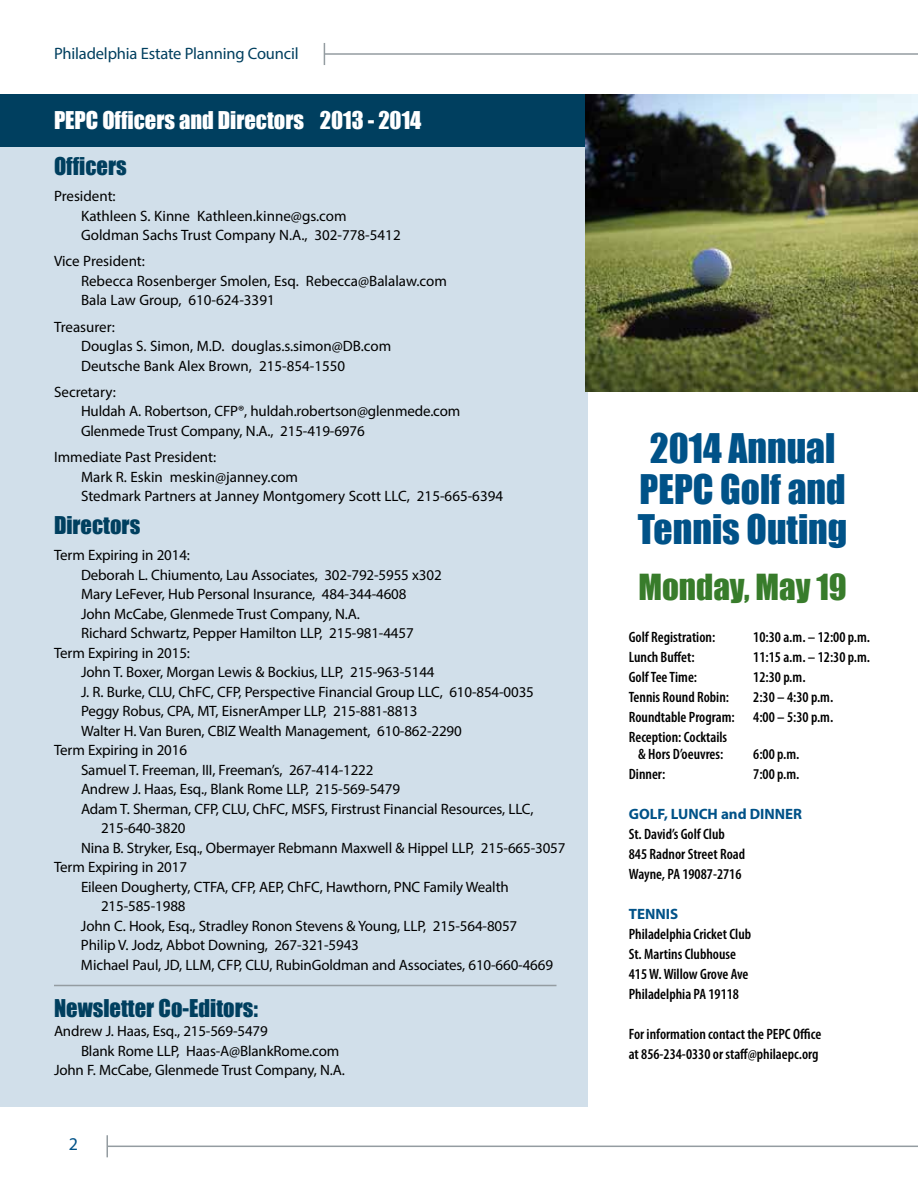
<style>
.page{position:relative;width:918px;height:1188px;background:#fff}
.page>*{position:absolute;margin:0;border:0;box-sizing:border-box;transform-origin:0 0}
.t1{font:37.5px/40.5px "Impact";color:#005288;text-align:center}
.t2{font:33px "Impact";color:#387c2b}
.t3{font:22.5px "Impact";color:#003f5f}
.t4{font:22.5px "Impact";color:#fff}
.t5{font:18px "Myriad";color:#005288}
.t6{font:16.5px "Myriad Pro";letter-spacing:-.01em;color:#003f5f}
.t7{font:15px/19.5px "Myriad Pro";letter-spacing:-.01em;color:#000}
.t8{font:600 condensed 15px/20px "Myriad Pro";color:#000}
.t9{font:700 15px "Myriad Pro";color:#005288}
</style>
<div class="page">
<hr style="left:108px;top:1146px;width:810px;height:1px;background:#949ca1">
<hr style="left:106px;top:1135px;width:2px;height:22px;background:#949ca1">
<hr style="left:324px;top:53px;width:594px;height:2px;background:#949ca1">
<svg style="left:324px;top:43px;width:1px;height:22px"></svg>
<div style="left:0;top:94px;width:588px;height:1013px;background:#d1dfea"></div>
<div style="left:0;top:94px;width:588px;height:53px;background:#003f5f"></div>
<hr style="left:54px;top:985px;width:502px;height:1px;background:#949ca1">
<img style="left:585px;top:94px;width:333px;height:298px">
<p class="t6" style="left:54px;top:44px;width:246px">Philadelphia Estate Planning Council</p>
<h3 class="t4" style="left:54px;top:107px;width:369px">PEPC Officers and Directors 2013 - 2014</h3>
<h3 class="t3" style="left:54px;top:152px;width:74px">Officers</h3>
<p class="t7" style="left:81px;top:186px;width:321px;text-indent:-27px">President:<br>Kathleen S. Kinne Kathleen.kinne@gs.com<br>Goldman Sachs Trust Company N.A., 302-778-5412</p>
<p class="t7" style="left:81px;top:251px;width:367px;text-indent:-27px">Vice President:<br>Rebecca Rosenberger Smolen, Esq. Rebecca@Balalaw.com<br>Bala Law Group, 610-624-3391</p>
<p class="t7" style="left:81px;top:317px;width:312px;text-indent:-27px">Treasurer:<br>Douglas S. Simon, M.D. douglas.s.simon@DB.com<br>Deutsche Bank Alex Brown, 215-854-1550</p>
<p class="t7" style="left:81px;top:382px;width:381px;text-indent:-27px">Secretary:<br>Huldah A. Robertson, CFP®, huldah.robertson@glenmede.com<br>Glenmede Trust Company, N.A., 215-419-6976</p>
<p class="t7" style="left:81px;top:447px;width:424px;text-indent:-27px">Immediate Past President:<br>Mark R. Eskin meskin@janney.com<br>Stedmark Partners at Janney Montgomery Scott LLC, 215-665-6394</p>
<h3 class="t3" style="left:54px;top:512px;width:88px">Directors</h3>
<p class="t7" style="left:54px;top:545px;width:137px">Term Expiring in 2014:</p>
<p class="t7" style="left:81px;top:565px;width:362px">Deborah L. Chiumento, Lau Associates, 302-792-5955 x302</p>
<p class="t7" style="left:81px;top:584px;width:327px">Mary LeFever, Hub Personal Insurance, 484-344-4608</p>
<p class="t7" style="left:81px;top:604px;width:280px">John McCabe, Glenmede Trust Company, N.A.</p>
<p class="t7" style="left:81px;top:623px;width:334px">Richard Schwartz, Pepper Hamilton LLP, 215-981-4457</p>
<p class="t7" style="left:54px;top:643px;width:137px">Term Expiring in 2015:</p>
<p class="t7" style="left:81px;top:662px;width:355px">John T. Boxer, Morgan Lewis &amp; Bockius, LLP, 215-963-5144</p>
<p class="t7" style="left:81px;top:682px;width:454px">J. R. Burke, CLU, ChFC, CFP, Perspective Financial Group LLC, 610-854-0035</p>
<p class="t7" style="left:81px;top:701px;width:338px">Peggy Robus, CPA, MT, EisnerAmper LLP, 215-881-8813</p>
<p class="t7" style="left:81px;top:721px;width:382px">Walter H. Van Buren, CBIZ Wealth Management, 610-862-2290</p>
<p class="t7" style="left:54px;top:740px;width:135px">Term Expiring in 2016</p>
<p class="t7" style="left:81px;top:760px;width:294px">Samuel T. Freeman, III, Freeman’s, 267-414-1222</p>
<p class="t7" style="left:81px;top:779px;width:321px">Andrew J. Haas, Esq., Blank Rome LLP, 215-569-5479</p>
<p class="t7" style="left:81px;top:799px;width:454px">Adam T. Sherman, CFP, CLU, ChFC, MSFS, Firstrust Financial Resources, LLC,</p>
<p class="t7" style="left:101px;top:818px;width:86px">215-640-3820</p>
<p class="t7" style="left:81px;top:838px;width:486px">Nina B. Stryker, Esq., Obermayer Rebmann Maxwell &amp; Hippel LLP, 215-665-3057</p>
<p class="t7" style="left:54px;top:857px;width:135px">Term Expiring in 2017</p>
<p class="t7" style="left:81px;top:877px;width:429px">Eileen Dougherty, CTFA, CFP, AEP, ChFC, Hawthorn, PNC Family Wealth</p>
<p class="t7" style="left:101px;top:896px;width:86px">215-585-1988</p>
<p class="t7" style="left:81px;top:916px;width:438px">John C. Hook, Esq., Stradley Ronon Stevens &amp; Young, LLP, 215-564-8057</p>
<p class="t7" style="left:81px;top:935px;width:279px">Philip V. Jodz, Abbot Downing, 267-321-5943</p>
<p class="t7" style="left:81px;top:955px;width:474px">Michael Paul, JD, LLM, CFP, CLU, RubinGoldman and Associates, 610-660-4669</p>
<h3 class="t3" style="left:54px;top:994px;width:205px">Newsletter Co-Editors:</h3>
<p class="t7" style="left:54px;top:1021px;width:215px">Andrew J. Haas, Esq., 215-569-5479</p>
<p class="t7" style="left:81px;top:1041px;width:260px">Blank Rome LLP, Haas-A@BlankRome.com</p>
<p class="t7" style="left:54px;top:1060px;width:292px">John F. McCabe, Glenmede Trust Company, N.A.</p>
<p class="t5" style="left:69px;top:1135px;width:11px">2</p>
<h1 class="t1" style="left:638px;top:428px;width:211px">2014 Annual<br>PEPC Golf and<br>Tennis Outing</h1>
<h2 class="t2" style="left:638px;top:566px;width:210px">Monday, May 19</h2>
<p class="t8" style="left:629px;top:627px;width:88px">Golf Registration:</p>
<p class="t8" style="left:753px;top:627px;width:118px">10:30 a.m. – 12:00 p.m.</p>
<p class="t8" style="left:629px;top:647px;width:67px">Lunch Buffet:</p>
<p class="t8" style="left:753px;top:647px;width:118px">11:15 a.m. – 12:30 p.m.</p>
<p class="t8" style="left:629px;top:667px;width:70px">Golf Tee Time:</p>
<p class="t8" style="left:753px;top:667px;width:54px">12:30 p.m.</p>
<p class="t8" style="left:629px;top:687px;width:102px">Tennis Round Robin:</p>
<p class="t8" style="left:629px;top:687px;width:206px;text-align:justify;text-indent:124px">2:30 – 4:30 p.m.<br>Roundtable Program: 4:00 – 5:30 p.m.<br>Reception: Cocktails</p>
<p class="t8" style="left:638px;top:744px;width:87px">&amp; Hors D’oeuvres:</p>
<p class="t8" style="left:753px;top:744px;width:48px">6:00 p.m.</p>
<p class="t8" style="left:629px;top:764px;width:38px">Dinner:</p>
<p class="t8" style="left:753px;top:764px;width:48px">7:00 p.m.</p>
<p class="t9" style="left:629px;top:804px;width:175px">GOLF, LUNCH and DINNER</p>
<p class="t8" style="left:629px;top:824px;width:118px">St. David’s Golf Club<br>845 Radnor Street Road<br>Wayne, PA 19087-2716</p>
<p class="t9" style="left:629px;top:904px;width:51px">TENNIS</p>
<p class="t8" style="left:629px;top:924px;width:124px">Philadelphia Cricket Club<br>St. Martins Clubhouse<br>415 W. Willow Grove Ave<br>Philadelphia PA 19118</p>
<p class="t8" style="left:629px;top:1024px;width:194px">For information contact the PEPC Office at 856-234-0330 or staff@philaepc.org</p>
</div>
